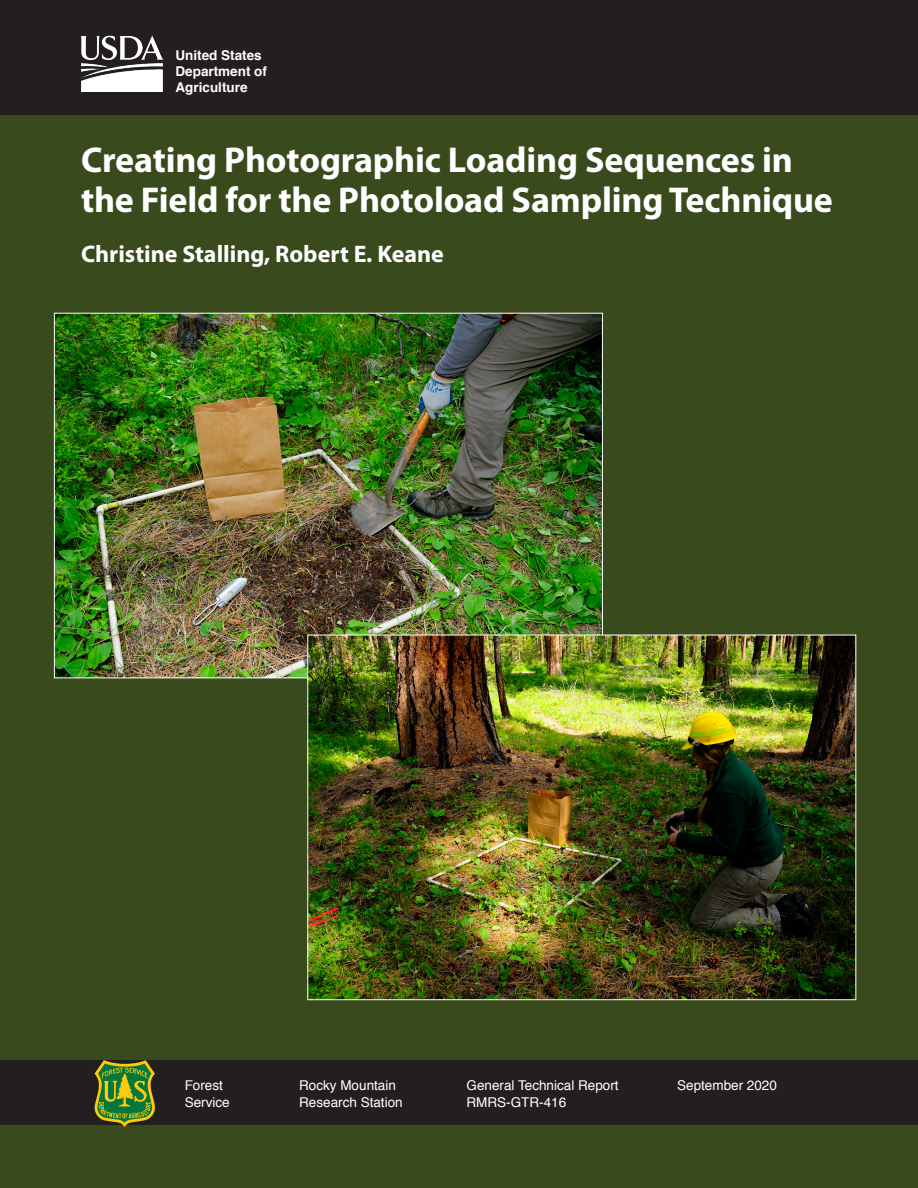
<style>
.page{position:relative;width:918px;height:1188px;background:#fff}
.page>*{position:absolute;margin:0;border:0;box-sizing:border-box;transform-origin:0 0}
.t1{font:700 36px/40.5px "Myriad Pro";letter-spacing:-.005em;color:#fff}
.Heading_1{font:700 24px "Myriad Pro";color:#fff}
.t2{font:13.5px/16.2px "Helvetica";color:#fff}
.t3{font:700 13.5px/16.2px "Helvetica";color:#fff}
</style>
<div class="page">
<div style="left:0;top:114px;width:918px;height:970px;background:#394a1d"></div>
<img style="left:56px;top:315px;width:545px;height:361px">
<img style="left:309px;top:637px;width:545px;height:361px">
<div style="left:0;top:1124px;width:918px;height:64px;background:#394a1d"></div>
<div style="left:0;top:0;width:918px;height:114px;background:#231f20"></div>
<img style="left:81px;top:35px;width:82px;height:57px">
<div style="left:0;top:1061px;width:918px;height:64px;background:#231f20"></div>
<svg style="left:94px;top:1060px;width:61px;height:67px"></svg>
<p class="t3" style="left:176px;top:47px;width:93px">United States<br>Department of<br>Agriculture</p>
<p class="t1" style="left:81px;top:138px;width:754px">Creating Photographic Loading Sequences in the Field for the Photoload Sampling Technique</p>
<p class="Heading_1" style="left:81px;top:238px;width:364px">Christine Stalling, Robert E. Keane</p>
<p class="t2" style="left:185px;top:1078px;width:47px">Forest<br>Service</p>
<p class="t2" style="left:299px;top:1078px;width:98px">Rocky Mountain</p>
<p class="t2" style="left:299px;top:1094px;width:105px">Research Station</p>
<p class="t2" style="left:467px;top:1078px;width:154px">General Technical Report<br>RMRS-GTR-416</p>
<p class="t2" style="left:677px;top:1078px;width:101px">September 2020</p>
</div>
